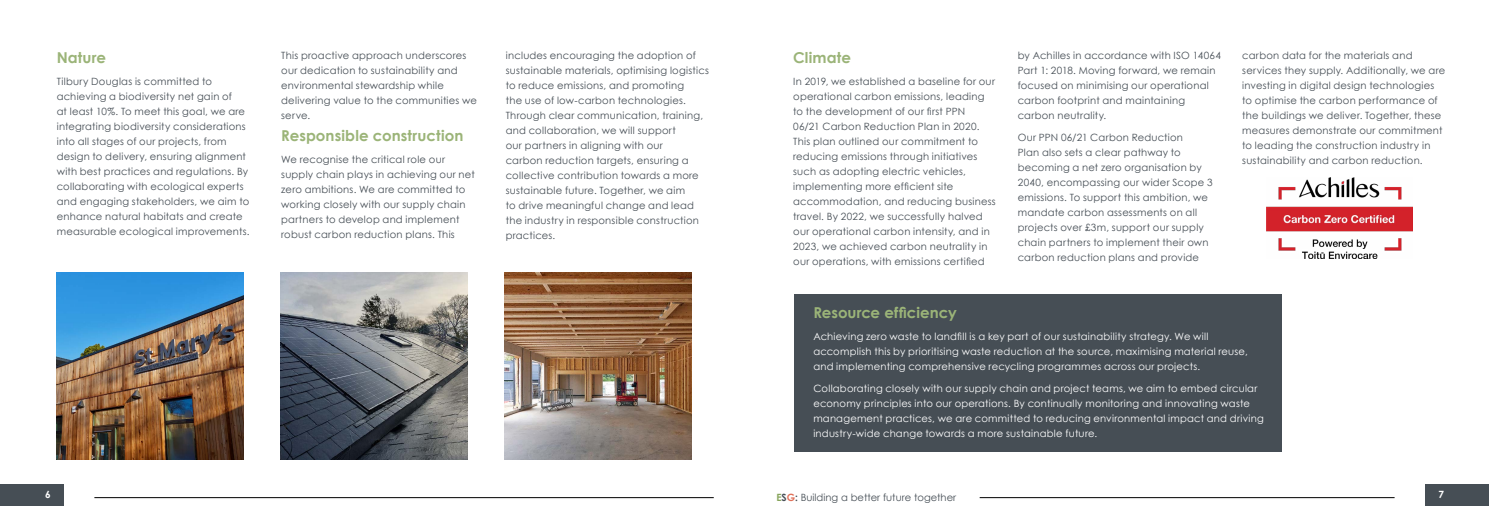
<style>
.page{position:relative;width:1489px;height:525px;background:#fff}
.page>*{position:absolute;margin:0;border:0;box-sizing:border-box;transform-origin:0 0}
.t1{font:700 15px "Century Gothic";letter-spacing:.005em;color:#9bb478}
.t2{font:10px/15px "Century Gothic";letter-spacing:.02em;color:#464e55}
.t3{font:10px/15px "Century Gothic";letter-spacing:.02em;color:#fff}
.t4{font:10px "Century Gothic";color:#464e55}
.t5{font:700 10px "Century Gothic";color:#fff}
.s1{font-weight:700;color:#86a45a}
.s2{font-weight:700}
.s3{font-weight:700;color:#e06f58}
</style>
<div class="page">
<img style="left:56px;top:272px;width:187px;height:187px">
<img style="left:280px;top:272px;width:187px;height:187px">
<img style="left:505px;top:272px;width:187px;height:187px">
<div style="left:794px;top:294px;width:487px;height:158px;background:#464e55"></div>
<img style="left:1266px;top:177px;width:145px;height:81px">
<div style="left:1424px;top:484px;width:64px;height:21px;background:#464e55"></div>
<div style="left:0;top:484px;width:64px;height:21px;background:#464e55"></div>
<hr style="left:979px;top:497px;width:415px;height:1px;background:#000">
<hr style="left:94px;top:497px;width:619px;height:1px;background:#000">
<h1 class="t1" style="left:57px;top:46px;width:51px">Nature</h1>
<p class="t2" style="left:57px;top:73px;width:194px">Tilbury Douglas is committed to achieving a biodiversity net gain of<br>at least 10%. To meet this goal, we are integrating biodiversity considerations into all stages of our projects, from design to delivery, ensuring alignment with best practices and regulations. By collaborating with ecological experts and engaging stakeholders, we aim to enhance natural habitats and create measurable ecological improvements.</p>
<p class="t2" style="left:281px;top:48px;width:197px">This proactive approach underscores our dedication to sustainability and environmental stewardship while delivering value to the communities we serve.</p>
<h1 class="t1" style="left:281px;top:124px;width:184px">Responsible construction</h1>
<p class="t2" style="left:281px;top:152px;width:195px">We recognise the critical role our supply chain plays in achieving our net zero ambitions. We are committed to working closely with our supply chain partners to develop and implement robust carbon reduction plans. This</p>
<p class="t2" style="left:506px;top:48px;width:205px">includes encouraging the adoption of sustainable materials, optimising logistics to reduce emissions, and promoting<br>the use of low-carbon technologies.<br>Through clear communication, training, and collaboration, we will support<br>our partners in aligning with our<br>carbon reduction targets, ensuring a collective contribution towards a more sustainable future. Together, we aim<br>to drive meaningful change and lead the industry in responsible construction practices.</p>
<h1 class="t1" style="left:793px;top:46px;width:59px">Climate</h1>
<p class="t2" style="left:793px;top:73px;width:204px">In 2019, we established a baseline for our operational carbon emissions, leading to the development of our first PPN<br>06/21 Carbon Reduction Plan in 2020.<br>This plan outlined our commitment to reducing emissions through initiatives such as adopting electric vehicles, implementing more efficient site accommodation, and reducing business travel. By 2022, we successfully halved our operational carbon intensity, and in 2023, we achieved carbon neutrality in our operations, with emissions certified</p>
<p class="t2" style="left:1017px;top:48px;width:205px">by Achilles in accordance with ISO 14064<br>Part 1: 2018. Moving forward, we remain focused on minimising our operational carbon footprint and maintaining carbon neutrality.</p>
<p class="t2" style="left:1017px;top:130px;width:196px">Our PPN 06/21 Carbon Reduction<br>Plan also sets a clear pathway to becoming a net zero organisation by 2040, encompassing our wider Scope 3 emissions. To support this ambition, we mandate carbon assessments on all projects over £3m, support our supply chain partners to implement their own carbon reduction plans and provide</p>
<p class="t2" style="left:1242px;top:48px;width:204px">carbon data for the materials and services they supply. Additionally, we are investing in digital design technologies to optimise the carbon performance of the buildings we deliver. Together, these measures demonstrate our commitment to leading the construction industry in sustainability and carbon reduction.</p>
<h1 class="t1" style="left:813px;top:301px;width:145px">Resource efficiency</h1>
<p class="t3" style="left:813px;top:328px;width:436px">Achieving zero waste to landfill is a key part of our sustainability strategy. We will accomplish this by prioritising waste reduction at the source, maximising material reuse, and implementing comprehensive recycling programmes across our projects.</p>
<p class="t3" style="left:813px;top:380px;width:452px">Collaborating closely with our supply chain and project teams, we aim to embed circular economy principles into our operations. By continually monitoring and innovating waste management practices, we are committed to reducing environmental impact and driving industry-wide change towards a more sustainable future.</p>
<p class="t5" style="left:45px;top:486px;width:7px">6</p>
<p class="t5" style="left:1438px;top:486px;width:7px">7</p>
<p class="t4" style="left:776px;top:489px;width:181px"><span class="s1">E</span><span class="s2">S</span><span class="s3">G</span><span class="s2">:</span> Building a better future together</p>
</div>
